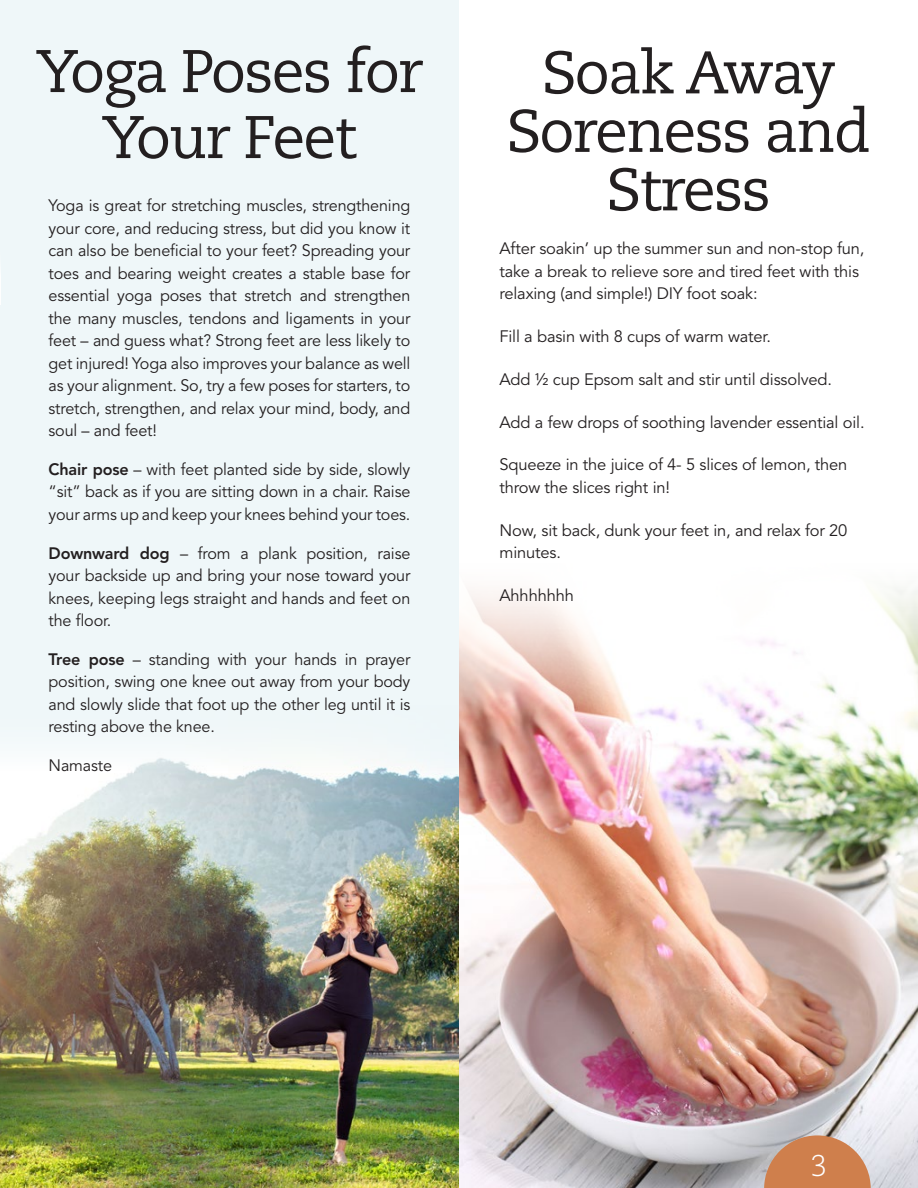
<style>
.page{position:relative;width:918px;height:1188px;background:#fff}
.page>*{position:absolute;margin:0;border:0;box-sizing:border-box;transform-origin:0 0}
.t1{font:60px/58.5px "Caecilia LT Std";letter-spacing:-.03em;color:#231f20;text-align:center}
.t2{font:300 30px "Caecilia LT Std";color:#fff}
.t3{font:16.5px/22.5px "Avenir LT Std";letter-spacing:-.01em;color:#231f20;text-align:justify}
.s1{font-weight:800}
</style>
<div class="page">
<div style="left:0;top:0;width:459px;height:1188px;background:#eff7f9"></div>
<img style="left:0;top:758px;width:459px;height:430px">
<img style="left:459px;top:587px;width:459px;height:601px">
<svg style="left:764px;top:1135px;width:107px;height:53px;background:#ce906a"></svg>
<hr style="left:0;top:243px;width:1px;height:61px;background:#fff">
<img style="left:0;top:758px;width:20px;height:338px">
<h1 class="t1" style="left:36px;top:39px;width:389px;line-height:66px">Yoga Poses for<br>Your Feet</h1>
<p class="t3" style="left:49px;top:195px;width:363px">Yoga is great for stretching muscles, strengthening your core, and reducing stress, but did you know it can also be beneficial to your feet? Spreading your toes and bearing weight creates a stable base for essential yoga poses that stretch and strengthen the many muscles, tendons and ligaments in your feet – and guess what? Strong feet are less likely to get injured! Yoga also improves your balance as well as your alignment. So, try a few poses for starters, to stretch, strengthen, and relax your mind, body, and soul – and feet!</p>
<p class="t3" style="left:49px;top:458px;width:363px"><span class="s1">Chair pose</span> – with feet planted side by side, slowly “sit” back as if you are sitting down in a chair. Raise your arms up and keep your knees behind your toes.</p>
<p class="t3" style="left:49px;top:542px;width:363px"><span class="s1">Downward dog</span> – from a plank position, raise your backside up and bring your nose toward your knees, keeping legs straight and hands and feet on the floor.</p>
<p class="t3" style="left:49px;top:648px;width:363px"><span class="s1">Tree pose</span> – standing with your hands in prayer position, swing one knee out away from your body and slowly slide that foot up the other leg until it is resting above the knee.</p>
<p class="t3" style="left:49px;top:755px;width:65px">Namaste</p>
<h1 class="t1" style="left:506px;top:44px;width:366px">Soak Away<br>Soreness and<br>Stress</h1>
<p class="t3" style="left:500px;top:238px;width:366px;text-align:left">After soakin’ up the summer sun and non-stop fun, take a break to relieve sore and tired feet with this relaxing (and simple!) DIY foot soak:</p>
<p class="t3" style="left:500px;top:326px;width:273px">Fill a basin with 8 cups of warm water.</p>
<p class="t3" style="left:500px;top:368px;width:334px">Add ½ cup Epsom salt and stir until dissolved.</p>
<p class="t3" style="left:500px;top:411px;width:367px">Add a few drops of soothing lavender essential oil.</p>
<p class="t3" style="left:500px;top:454px;width:349px">Squeeze in the juice of 4- 5 slices of lemon, then throw the slices right in!</p>
<p class="t3" style="left:500px;top:519px;width:349px">Now, sit back, dunk your feet in, and relax for 20 minutes.</p>
<p class="t3" style="left:500px;top:584px;width:76px">Ahhhhhhh</p>
<h2 class="t2" style="left:811px;top:1149px;width:18px">3</h2>
</div>
